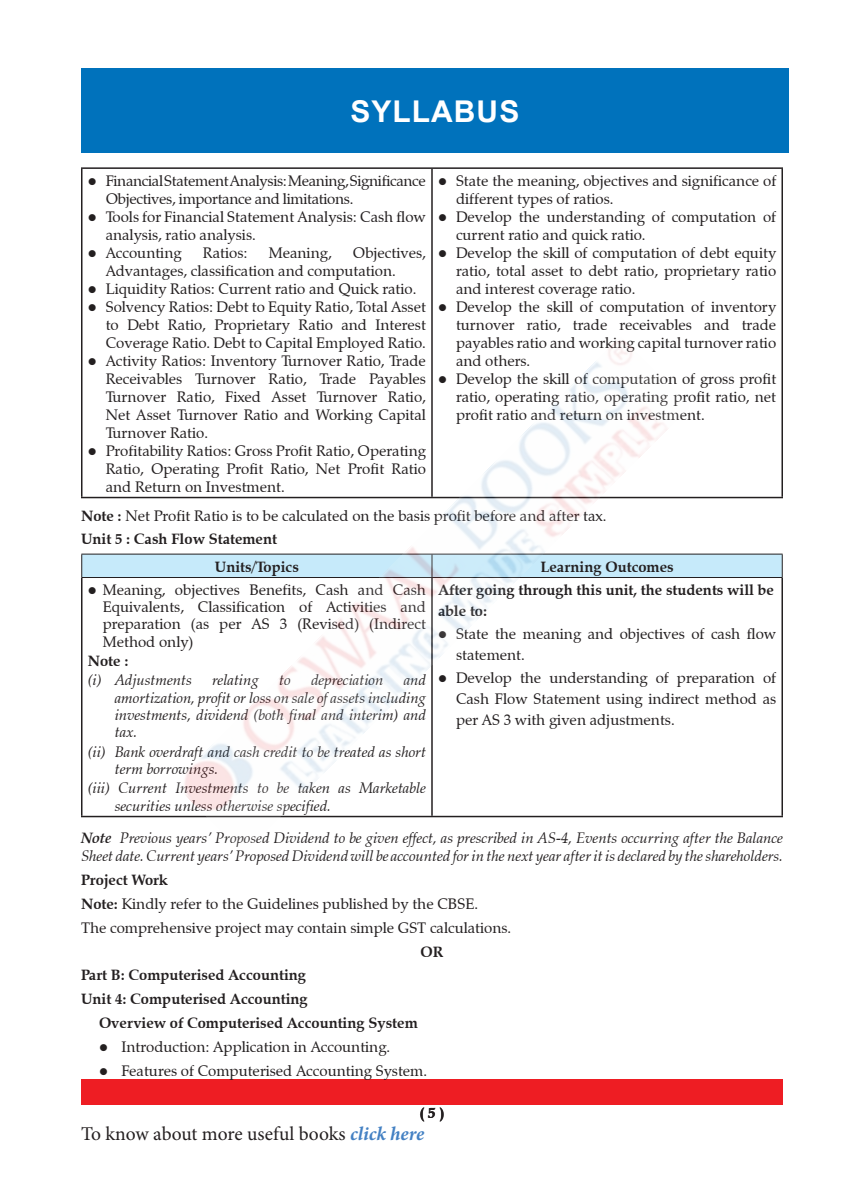
<style>
.page{position:relative;width:864px;height:1188px;background:#fff}
.page>*{position:absolute;margin:0;border:0;box-sizing:border-box;transform-origin:0 0}
.t1{font:700 30px "Arial";letter-spacing:.035em;color:#fff}
.t2{font:19.5px "Minion Pro";letter-spacing:-.005em;color:#231f20}
.t3{font:15px/18px "Zapf Calligraphic 801 BT";color:#231f20;text-align:justify}
.t4{font:italic 15px/17.2px "Zapf Calligraphic 801 BT";color:#231f20}
.t5{font:700 15px/21px "Zapf Calligraphic 801 BT";color:#231f20}
.t6{font:15px/18px "Zapf Calligraphic 801 BT";letter-spacing:-.02em;color:#231f20}
.s1{font-weight:700}
.s2{font-weight:700;font-style:italic;color:#4481c3}
</style>
<div class="page">
<div style="left:81px;top:1079px;width:701px;height:26px;background:#ee1d23"></div>
<div style="left:81px;top:69px;width:708px;height:84px;background:#0072bc"></div>
<hr style="left:81px;top:169px;width:1px;height:328px;background:#231f20">
<hr style="left:431px;top:169px;width:2px;height:328px;background:#231f20">
<hr style="left:782px;top:169px;width:1px;height:328px;background:#231f20">
<hr style="left:81px;top:167px;width:351px;height:2px;background:#231f20">
<hr style="left:432px;top:167px;width:351px;height:2px;background:#231f20">
<hr style="left:81px;top:497px;width:351px;height:1px;background:#231f20">
<hr style="left:432px;top:497px;width:351px;height:1px;background:#231f20">
<hr style="left:81px;top:578px;width:1px;height:238px;background:#231f20">
<hr style="left:782px;top:578px;width:1px;height:238px;background:#231f20">
<hr style="left:81px;top:816px;width:351px;height:1px;background:#231f20">
<hr style="left:432px;top:816px;width:351px;height:1px;background:#231f20">
<svg style="left:81px;top:554px;width:702px;height:24px;background:#bcdeed"></svg>
<hr style="left:432px;top:577px;width:351px;height:1px;background:#231f20">
<img style="left:175px;top:337px;width:514px;height:481px">
<p class="t1" style="left:350px;top:90px;width:171px">SYLLABUS</p>
<p class="t6" style="left:106px;top:171px;width:322px;text-indent:-18px">● Financial Statement Analysis: Meaning, Significance<br>Objectives, importance and limitations.</p>
<p class="t3" style="left:106px;top:207px;width:322px;text-indent:-18px">● Tools for Financial Statement Analysis: Cash flow analysis, ratio analysis.</p>
<p class="t3" style="left:88px;top:243px;width:95px">● Accounting</p>
<p class="t3" style="left:203px;top:243px;width:46px">Ratios:</p>
<p class="t3" style="left:269px;top:243px;width:64px">Meaning,</p>
<p class="t3" style="left:106px;top:243px;width:322px;text-indent:247px">Objectives,<br>Advantages, classification and computation.</p>
<p class="t3" style="left:88px;top:279px;width:330px">● Liquidity Ratios: Current ratio and Quick ratio.</p>
<p class="t3" style="left:106px;top:297px;width:322px;text-indent:-18px">● Solvency Ratios: Debt to Equity Ratio, Total Asset to Debt Ratio, Proprietary Ratio and Interest Coverage Ratio. Debt to Capital Employed Ratio.</p>
<p class="t3" style="left:106px;top:351px;width:322px;text-indent:-18px">● Activity Ratios: Inventory Turnover Ratio, Trade Receivables Turnover Ratio, Trade Payables Turnover Ratio, Fixed Asset Turnover Ratio, Net Asset Turnover Ratio and Working Capital Turnover Ratio.</p>
<p class="t3" style="left:106px;top:441px;width:322px;text-indent:-18px">● Profitability Ratios: Gross Profit Ratio, Operating Ratio, Operating Profit Ratio, Net Profit Ratio and Return on Investment.</p>
<p class="t3" style="left:456px;top:171px;width:322px;text-indent:-18px">● State the meaning, objectives and significance of different types of ratios.</p>
<p class="t3" style="left:456px;top:207px;width:322px;text-indent:-18px">● Develop the understanding of computation of current ratio and quick ratio.</p>
<p class="t3" style="left:456px;top:243px;width:322px;text-indent:-18px">● Develop the skill of computation of debt equity ratio, total asset to debt ratio, proprietary ratio and interest coverage ratio.</p>
<p class="t3" style="left:456px;top:297px;width:322px;text-indent:-18px">● Develop the skill of computation of inventory turnover ratio, trade receivables and trade payables ratio and working capital turnover ratio and others.</p>
<p class="t3" style="left:456px;top:369px;width:322px;text-indent:-18px">● Develop the skill of computation of gross profit ratio, operating ratio, operating profit ratio, net profit ratio and return on investment.</p>
<p class="t3" style="left:81px;top:507px;width:527px"><span class="s1">Note :</span> Net Profit Ratio is to be calculated on the basis profit before and after tax.</p>
<p class="t5" style="left:81px;top:529px;width:198px">Unit 5 : Cash Flow Statement</p>
<p class="t5" style="left:215px;top:556px;width:86px">Units/Topics</p>
<p class="t5" style="left:540px;top:556px;width:135px">Learning Outcomes</p>
<p class="t3" style="left:103px;top:581px;width:325px;line-height:17.2px;text-indent:-15px">● Meaning, objectives Benefits, Cash and Cash Equivalents, Classification of Activities and preparation (as per AS 3 (Revised) (Indirect Method only)</p>
<p class="t5" style="left:88px;top:650px;width:42px">Note :</p>
<p class="t4" style="left:88px;top:672px;width:106px">(i) Adjustments</p>
<p class="t4" style="left:212px;top:672px;width:48px">relating</p>
<p class="t4" style="left:279px;top:672px;width:13px">to</p>
<p class="t4" style="left:311px;top:672px;width:74px">depreciation</p>
<p class="t5" style="left:438px;top:579px;width:337px">After going through this unit, the students will be able to:</p>
<p class="t3" style="left:456px;top:623px;width:322px;line-height:21px;text-indent:-18px">● State the meaning and objectives of cash flow statement.</p>
<p class="t3" style="left:456px;top:668px;width:322px;line-height:21px;text-indent:-18px">● Develop the understanding of preparation of Cash Flow Statement using indirect method as per AS 3 with given adjustments.</p>
<p class="t4" style="left:115px;top:672px;width:313px;text-align:justify;text-indent:289px">and amortization, profit or loss on sale of assets including investments, dividend (both final and interim) and tax.</p>
<p class="t4" style="left:115px;top:743px;width:313px;text-indent:-27px">(ii) Bank overdraft and cash credit to be treated as short term borrowings.</p>
<p class="t4" style="left:115px;top:780px;width:313px;text-indent:-27px">(iii) Current Investments to be taken as Marketable securities unless otherwise specified.</p>
<p class="t4" style="left:81px;top:829px;width:704px;line-height:18px"><span class="s1">Note</span> Previous years’ Proposed Dividend to be given effect, as prescribed in AS-4, Events occurring after the Balance<br>Sheet date. Current years’ Proposed Dividend will be accounted for in the next year after it is declared by the shareholders.</p>
<p class="t5" style="left:81px;top:869px;width:89px">Project Work</p>
<p class="t3" style="left:81px;top:895px;width:399px"><span class="s1">Note:</span> Kindly refer to the Guidelines published by the CBSE.</p>
<p class="t3" style="left:81px;top:919px;width:432px">The comprehensive project may contain simple GST calculations.</p>
<p class="t5" style="left:420px;top:941px;width:25px">OR</p>
<p class="t5" style="left:81px;top:965px;width:227px">Part B: Computerised Accounting</p>
<p class="t5" style="left:81px;top:988px;width:228px">Unit 4: Computerised Accounting</p>
<p class="t5" style="left:99px;top:1012px;width:320px">Overview of Computerised Accounting System</p>
<p class="t3" style="left:99px;top:1038px;width:293px">● Introduction: Application in Accounting.</p>
<p class="t3" style="left:99px;top:1062px;width:330px">● Features of Computerised Accounting System.</p>
<p class="t5" style="left:420px;top:1102px;width:26px">( 5 )</p>
<h2 class="t2" style="left:81px;top:1121px;width:345px">To know about more useful books <span class="s2">click here</span></h2>
</div>
